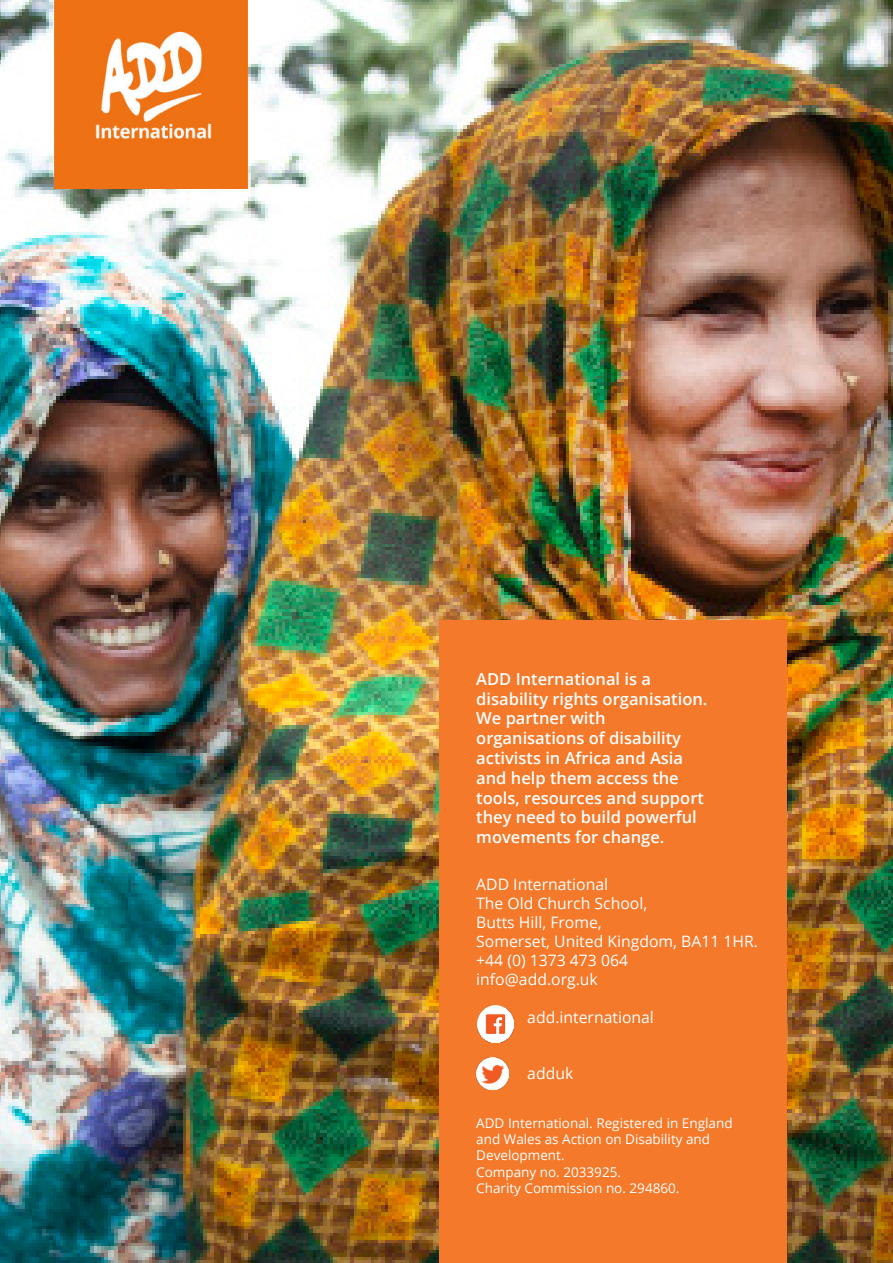
<style>
.page{position:relative;width:893px;height:1263px;background:#fff}
.page>*{position:absolute;margin:0;border:0;box-sizing:border-box;transform-origin:0 0}
.t1{font:600 16.5px/19.8px "Open Sans";color:#fff}
.t2{font:15.75px/18.9px "Open Sans";color:#fff}
.t3{font:13.5px/16.2px "Open Sans";color:#fff}
</style>
<div class="page">
<img style="left:0;top:0;width:893px;height:1263px">
<img style="left:54px;top:0;width:193px;height:189px">
<div style="left:439px;top:621px;width:348px;height:642px;background:#f4792a"></div>
<img style="left:477px;top:1006px;width:36px;height:36px">
<img style="left:476px;top:1057px;width:33px;height:33px">
<p class="t1" style="left:476px;top:669px;width:233px">ADD International is a disability rights organisation.<br>We partner with organisations of disability activists in Africa and Asia and help them access the tools, resources and support they need to build powerful movements for change.</p>
<p class="t2" style="left:476px;top:877px;width:283px">ADD International<br>The Old Church School,<br>Butts Hill, Frome,<br>Somerset, United Kingdom, BA11 1HR. +44 (0) 1373 473 064<br>info@add.org.uk</p>
<p class="t2" style="left:527px;top:1009px;width:128px">add.international</p>
<p class="t2" style="left:527px;top:1066px;width:48px">adduk</p>
<p class="t3" style="left:476px;top:1116px;width:258px">ADD International. Registered in England and Wales as Action on Disability and<br>Development.<br>Company no. 2033925.<br>Charity Commission no. 294860.</p>
</div>
